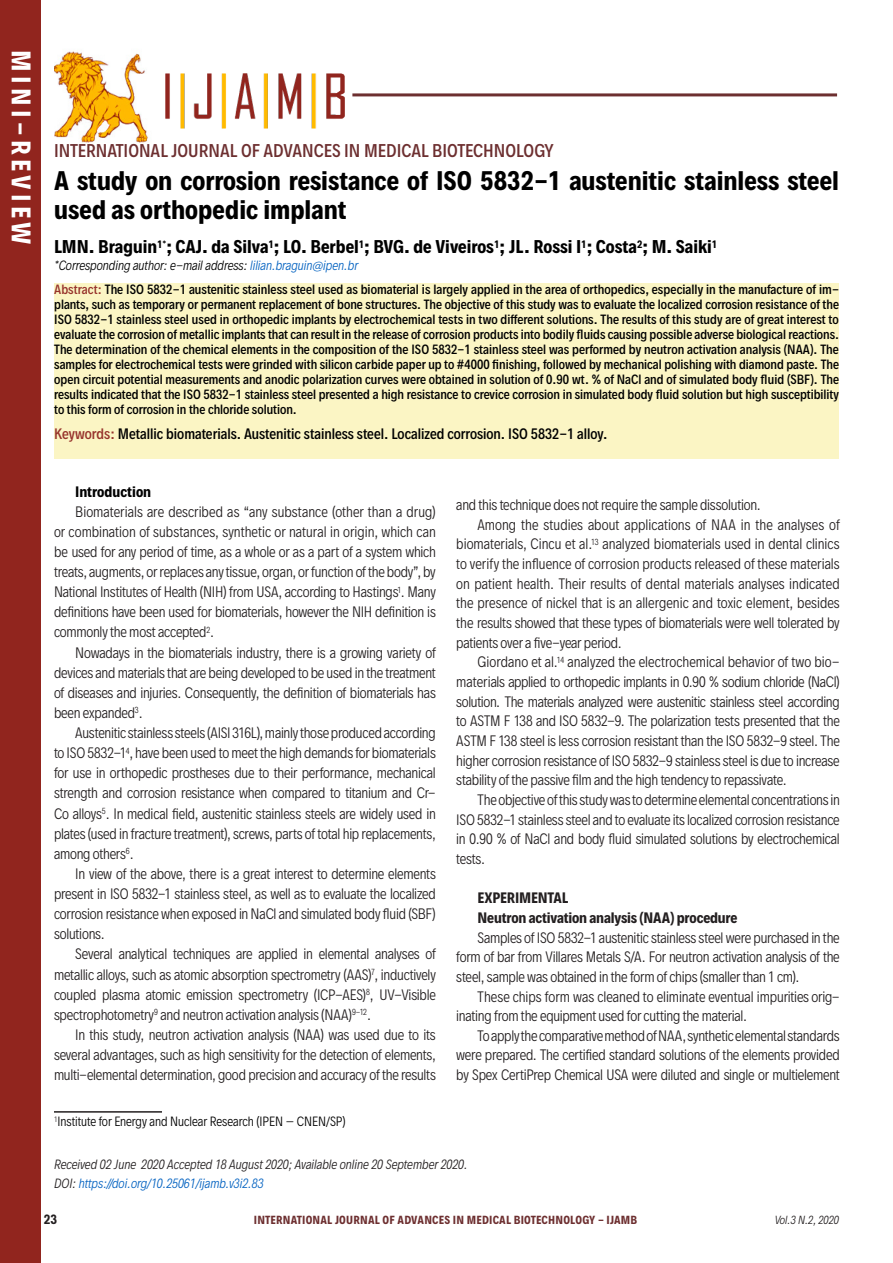
<style>
.page{position:relative;width:893px;height:1263px;background:#fff}
.page>*{position:absolute;margin:0;border:0;box-sizing:border-box;transform-origin:0 0}
.Nomes_autores{font:700 24px/28.8px "Decalotype";color:#000}
.t1{font:700 24px "Decalotype";letter-spacing:.18em;color:#fff}
.Nomes_autores-2{font:700 16.5px "Decalotype";color:#000}
.t2{font:500 16.5px "Decalotype";color:#6d2f30}
.t3{font:300 13.5px/20.1px "Decalotype";letter-spacing:-.015em;color:#231f20;text-align:justify}
.Estilo_de_parágrafo{font:500 13.5px "Decalotype";color:#000}
.t4{font:700 13.5px "Decalotype";letter-spacing:-.015em;color:#231f20}
.Nomes_autores-3{font:700 13.5px "Decalotype";color:#000}
.Estilo_de_parágrafo-2{font:500 12px/15px "Decalotype";color:#000;text-align:justify}
.t5{font:italic 300 12px "Decalotype";color:#231f20}
.Estilo_de_parágrafo-3{font:italic 300 12px "Decalotype";color:#000}
.Nota_de_roda_pé{font:300 12px "Decalotype";color:#000}
.t6{font:italic 300 12px "Decalotype";color:#0563c1}
.t7{font:700 12px "Decalotype";color:#231f20}
.t8{font:700 10.5px "Decalotype";letter-spacing:.02em;color:#6d2f30}
.t9{font:italic 300 10.5px "Decalotype";color:#231f20}
.s1{color:#0563c1}
.s2{color:#97332c}
.s3{color:#231f20}
</style>
<div class="page">
<img style="left:54px;top:51px;width:94px;height:92px">
<hr style="left:352px;top:93px;width:485px;height:3px;background:#6d2f30">
<img style="left:166px;top:74px;width:178px;height:55px">
<div style="left:0;top:0;width:40px;height:1263px;background:#91251e"></div>
<hr style="left:54px;top:1111px;width:108px;height:2px;background:#231f20">
<div style="left:54px;top:284px;width:785px;height:175px;background:#fbf5c4"></div>
<p class="t1" style="left:38px;top:50px;width:196px;rotate:90deg">MINI-REVIEW</p>
<p class="t2" style="left:54px;top:139px;width:501px">INTERNATIONAL JOURNAL OF ADVANCES IN MEDICAL BIOTECHNOLOGY</p>
<p class="Nomes_autores" style="left:54px;top:166px;width:786px">A study on corrosion resistance of ISO 5832-1 austenitic stainless steel used as orthopedic implant</p>
<p class="Nomes_autores-2" style="left:54px;top:235px;width:665px">LMN. Braguin<sup>1*</sup>; CAJ. da Silva<sup>1</sup>; LO. Berbel<sup>1</sup>; BVG. de Viveiros<sup>1</sup>; JL. Rossi I<sup>1</sup>; Costa<sup>2</sup>; M. Saiki<sup>1</sup></p>
<p class="Estilo_de_parágrafo-3" style="left:54px;top:257px;width:306px">*Corresponding author: e-mail address: <span class="s1">lilian.braguin@ipen.br</span></p>
<p class="Estilo_de_parágrafo-2" style="left:54px;top:281px;width:786px"><span class="s2">Abstract:</span> The ISO 5832-1 austenitic stainless steel used as biomaterial is largely applied in the area of orthopedics, especially in the manufacture of im&shy;plants, such as temporary or permanent replacement of bone structures. The objective of this study was to evaluate the localized corrosion resistance of the ISO 5832-1 stainless steel used in orthopedic implants by electrochemical tests in two different solutions. The results of this study are of great interest to evaluate the corrosion of metallic implants that can result in the release of corrosion products into bodily fluids causing possible adverse biological reactions.<br>The determination of the chemical elements in the composition of the ISO 5832-1 stainless steel was performed by neutron activation analysis (NAA). The samples for electrochemical tests were grinded with silicon carbide paper up to #4000 finishing, followed by mechanical polishing with diamond paste. The open circuit potential measurements and anodic polarization curves were obtained in solution of 0.90 wt. % of NaCl and of simulated body fluid (SBF). The results indicated that the ISO 5832-1 stainless steel presented a high resistance to crevice corrosion in simulated body fluid solution but high susceptibility to this form of corrosion in the chloride solution.</p>
<p class="Estilo_de_parágrafo" style="left:54px;top:424px;width:555px"><span class="s2">Keywords:</span> Metallic biomaterials. Austenitic stainless steel. Localized corrosion. ISO 5832-1 alloy.</p>
<p class="Nomes_autores-3" style="left:75px;top:482px;width:77px">Introduction</p>
<p class="t3" style="left:54px;top:501px;width:383px;text-indent:21px">Biomaterials are described as “any substance (other than a drug) or combination of substances, synthetic or natural in origin, which can be used for any period of time, as a whole or as a part of a system which treats, augments, or replaces any tissue, organ, or function of the body”, by National Institutes of Health (NIH) from USA, according to Hastings<sup>1</sup>. Many definitions have been used for biomaterials, however the NIH definition is commonly the most accepted<sup>2</sup>.</p>
<p class="t3" style="left:54px;top:642px;width:383px;text-indent:21px">Nowadays in the biomaterials industry, there is a growing variety of devices and materials that are being developed to be used in the treatment of diseases and injuries. Consequently, the definition of biomaterials has been expanded<sup>3</sup>.</p>
<p class="t3" style="left:54px;top:723px;width:383px;text-indent:21px">Austenitic stainless steels (AISI 316L), mainly those produced according to ISO 5832-1<sup>4</sup>, have been used to meet the high demands for biomaterials for use in orthopedic prostheses due to their performance, mechanical strength and corrosion resistance when compared to titanium and Cr-Co alloys<sup>5</sup>. In medical field, austenitic stainless steels are widely used in plates (used in fracture treatment), screws, parts of total hip replacements, among others<sup>6</sup>.</p>
<p class="t3" style="left:54px;top:864px;width:383px;text-indent:21px">In view of the above, there is a great interest to determine elements present in ISO 5832-1 stainless steel, as well as to evaluate the localized corrosion resistance when exposed in NaCl and simulated body fluid (SBF) solutions.</p>
<p class="t3" style="left:54px;top:944px;width:383px;text-indent:21px">Several analytical techniques are applied in elemental analyses of metallic alloys, such as atomic absorption spectrometry (AAS)<sup>7</sup>, inductively coupled plasma atomic emission spectrometry (ICP-AES)<sup>8</sup>, UV-Visible spectrophotometry<sup>9</sup> and neutron activation analysis (NAA)<sup>9-12</sup>.</p>
<p class="t3" style="left:54px;top:1024px;width:383px;text-indent:21px">In this study, neutron activation analysis (NAA) was used due to its several advantages, such as high sensitivity for the detection of elements, multi-elemental determination, good precision and accuracy of the results</p>
<p class="Nota_de_roda_pé" style="left:54px;top:1114px;width:293px"><sup>1</sup>Institute for Energy and Nuclear Research (IPEN – CNEN/SP)</p>
<p class="t3" style="left:456px;top:495px;width:306px">and this technique does not require the sample dissolution.</p>
<p class="t3" style="left:456px;top:515px;width:385px;line-height:19.6px;text-indent:21px">Among the studies about applications of NAA in the analyses of biomaterials, Cincu et al.<sup>13</sup> analyzed biomaterials used in dental clinics to verify the influence of corrosion products released of these materials on patient health. Their results of dental materials analyses indicated the presence of nickel that is an allergenic and toxic element, besides the results showed that these types of biomaterials were well tolerated by patients over a five-year period.</p>
<p class="t3" style="left:456px;top:652px;width:385px;line-height:19.6px;text-indent:21px">Giordano et al.<sup>14</sup> analyzed the electrochemical behavior of two bio&shy;materials applied to orthopedic implants in 0.90 % sodium chloride (NaCl) solution. The materials analyzed were austenitic stainless steel according to ASTM F 138 and ISO 5832-9. The polarization tests presented that the ASTM F 138 steel is less corrosion resistant than the ISO 5832-9 steel. The higher corrosion resistance of ISO 5832-9 stainless steel is due to increase stability of the passive film and the high tendency to repassivate.</p>
<p class="t3" style="left:456px;top:790px;width:385px;line-height:19.6px;text-indent:21px">The objective of this study was to determine elemental concentrations in ISO 5832-1 stainless steel and to evaluate its localized corrosion resistance in 0.90 % of NaCl and body fluid simulated solutions by electrochemical tests.</p>
<p class="t4" style="left:478px;top:889px;width:92px">EXPERIMENTAL</p>
<p class="t4" style="left:478px;top:908px;width:261px">Neutron activation analysis (NAA) procedure</p>
<p class="t3" style="left:456px;top:927px;width:385px;line-height:19.6px;text-indent:21px">Samples of ISO 5832-1 austenitic stainless steel were purchased in the form of bar from Villares Metals S/A. For neutron activation analysis of the steel, sample was obtained in the form of chips (smaller than 1 cm).</p>
<p class="t3" style="left:456px;top:986px;width:385px;line-height:19.6px;text-indent:21px">These chips form was cleaned to eliminate eventual impurities orig&shy;inating from the equipment used for cutting the material.</p>
<p class="t3" style="left:456px;top:1026px;width:385px;line-height:19.6px;text-indent:21px">To apply the comparative method of NAA, synthetic elemental standards were prepared. The certified standard solutions of the elements provided by Spex CertiPrep Chemical USA were diluted and single or multielement</p>
<p class="t5" style="left:54px;top:1156px;width:415px">Received 02 June 2020 Accepted 18 August 2020; Available online 20 September 2020.</p>
<p class="t6" style="left:54px;top:1176px;width:211px"><span class="s3">DOI:</span> https://doi.org/10.25061/ijamb.v3i2.83</p>
<p class="t7" style="left:44px;top:1211px;width:15px">23</p>
<p class="t8" style="left:254px;top:1213px;width:385px">INTERNATIONAL JOURNAL OF ADVANCES IN MEDICAL BIOTECHNOLOGY - IJAMB</p>
<p class="t9" style="left:775px;top:1213px;width:66px">Vol.3 N.2, 2020</p>
</div>
